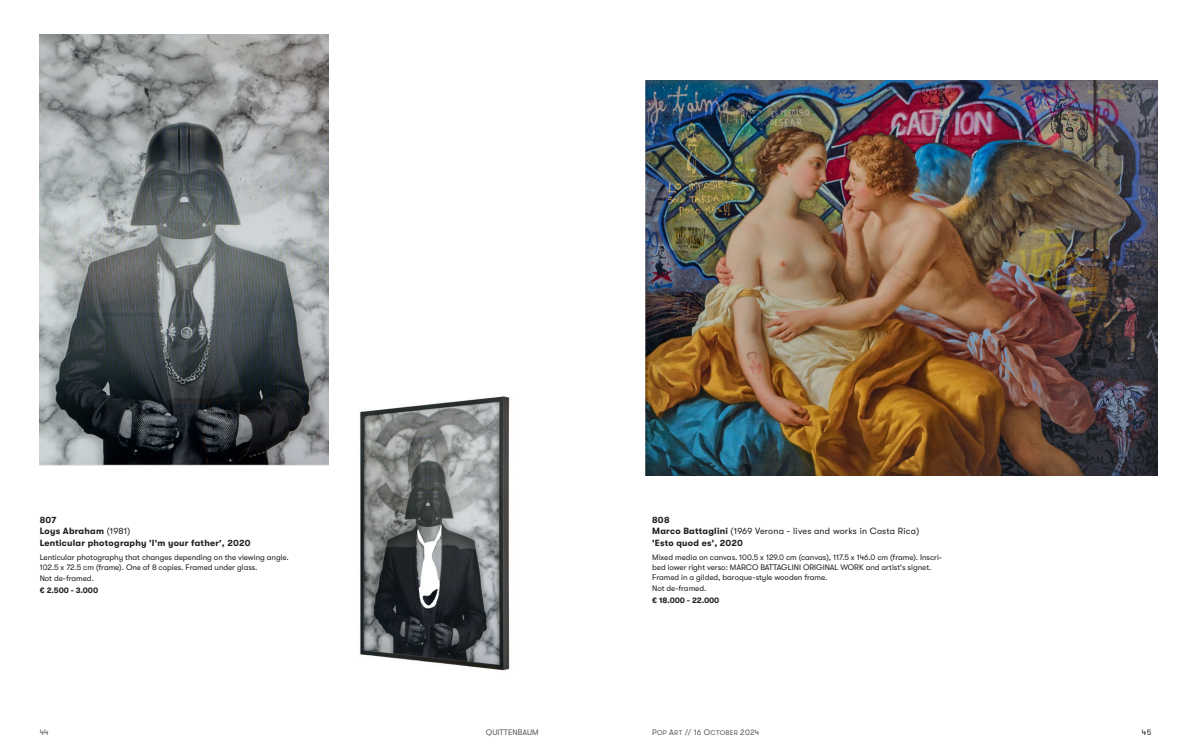
<style>
.page{position:relative;width:1191px;height:755px;background:#fff}
.page>*{position:absolute;margin:0;border:0;box-sizing:border-box;transform-origin:0 0}
.t1{font:9px/11.4px "GT Walsheim";letter-spacing:.025em;color:#231f20}
.t2{font:700 9px/11.4px "GT Walsheim";letter-spacing:.025em;color:#231f20}
.t3{font:8px/10px "GT Walsheim";letter-spacing:-.005em;color:#231f20}
.t4{font:700 8px "GT Walsheim";letter-spacing:-.005em;color:#231f20}
.t5{font:8px "GT Walsheim";letter-spacing:.005em;color:#57585a}
.t6{font:8px "GT Walsheim Regular SC850";color:#231f20}
.t7{font:6.8px "GT Walsheim Regular SC850";letter-spacing:.045em;color:#57585a}
.s1{font-weight:400}
.s2{font-weight:700}
.s3{font-size:8px}
.s4{font-family:"GT Walsheim";font-size:8px}
</style>
<div class="page">
<img style="left:645px;top:80px;width:513px;height:395px">
<img style="left:40px;top:34px;width:288px;height:431px">
<img style="left:360px;top:396px;width:150px;height:275px">
<p class="t2" style="left:40px;top:513px;width:212px">807<br>Loys Abraham <span class="s1">(1981)<br></span>Lenticular photography 'I'm your father', 2020</p>
<p class="t3" style="left:40px;top:552px;width:251px">Lenticular photography that changes depending on the viewing angle.<br>102.5 x 72.5 cm (frame). One of 8 copies. Framed under glass.</p>
<p class="t3" style="left:40px;top:573px;width:56px">Not de-framed.</p>
<p class="t4" style="left:40px;top:585px;width:60px">€ 2.500 - 3.000</p>
<p class="t1" style="left:652px;top:513px;width:268px"><span class="s2">808<br>Marco Battaglini</span> (1969 Verona - lives and works in Costa Rica) <span class="s2">'Esto quod es', 2020</span></p>
<p class="t3" style="left:652px;top:552px;width:291px">Mixed media on canvas. 100.5 x 129.0 cm (canvas), 117.5 x 146.0 cm (frame). Inscri&shy;bed lower right verso: MARCO BATTAGLINI ORIGINAL WORK and artist's signet.<br>Framed in a gilded, baroque-style wooden frame.</p>
<p class="t3" style="left:652px;top:583px;width:56px">Not de-framed.</p>
<p class="t4" style="left:652px;top:595px;width:69px">€ 18.000 - 22.000</p>
<p class="t5" style="left:40px;top:727px;width:11px">44</p>
<p class="t5" style="left:486px;top:727px;width:54px">QUITTENBAUM</p>
<p class="t7" style="left:652px;top:728px;width:109px"><span class="s3">P</span>OP <span class="s3">A</span>RT <span class="s3">//</span> <span class="s4">16</span> <span class="s3">O</span>CTOBER <span class="s4">2024</span></p>
<p class="t6" style="left:1141px;top:727px;width:11px">45</p>
</div>
